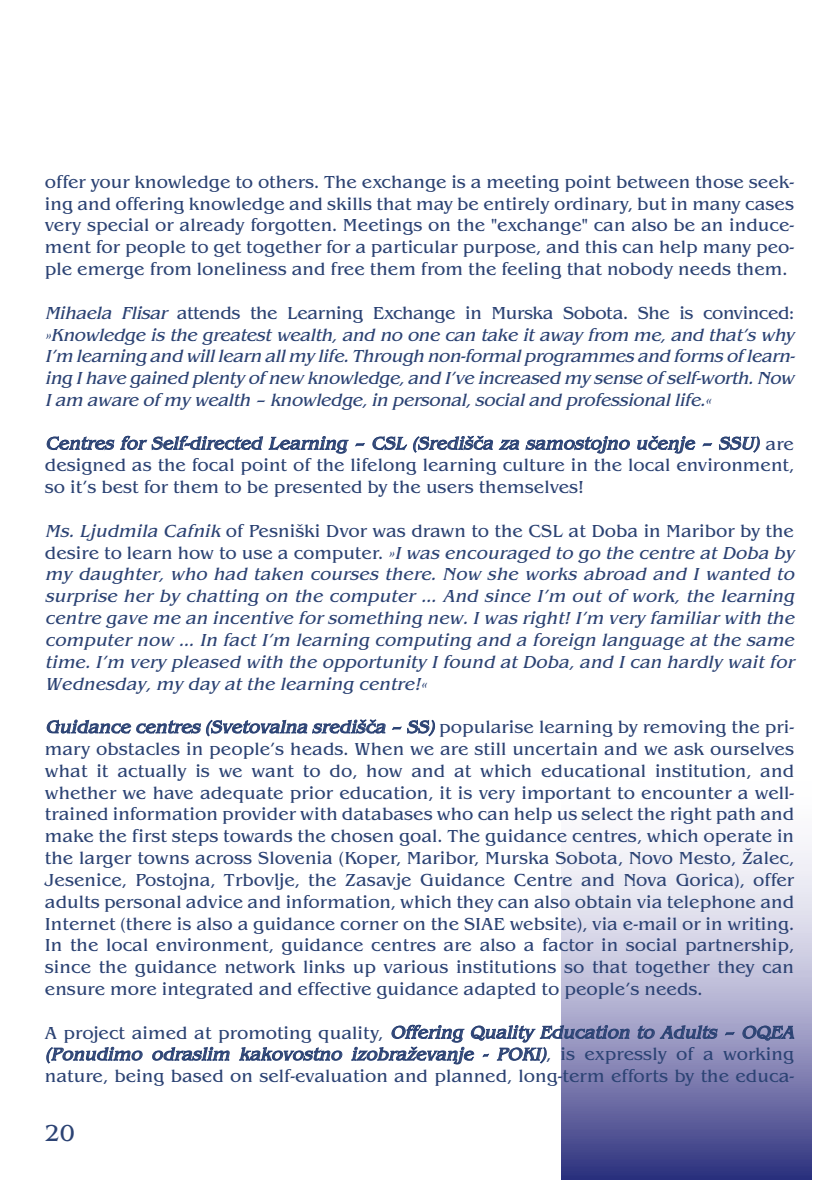
<style>
.page{position:relative;width:840px;height:1180px;background:#fff}
.page>*{position:absolute;margin:0;border:0;box-sizing:border-box;transform-origin:0 0}
.t1{font:24px "Benguiat Itc TCE";color:#2c4374}
.t2{font:18px/21.8px "Benguiat Itc TCE";color:#2c4374;text-align:justify}
.t3{font:italic 18px/21.8px "Benguiat Itc TCE";color:#2c4374}
.t4{font:italic 18px/21.8px "Benguiat Itc TCE";letter-spacing:-.025em;color:#2c4374}
.s1{font-style:normal}
.s2{font-style:italic}
</style>
<div class="page">
<svg style="left:561px;top:846px;width:249px;height:333px;background:#a3a3c7"></svg>
<p class="t2" style="left:45px;top:173px;width:750px">offer your knowledge to others. The exchange is a meeting point between those seek&shy;ing and offering knowledge and skills that may be entirely ordinary, but in many cases very special or already forgotten. Meetings on the "exchange" can also be an induce&shy;ment for people to get together for a particular purpose, and this can help many peo&shy;ple emerge from loneliness and free them from the feeling that nobody needs them.</p>
<p class="t4" style="left:45px;top:303px;width:753px">Mihaela Flisar <span class="s1">attends the Learning Exchange in Murska Sobota. She is convinced: </span>»Knowledge is the greatest wealth, and no one can take it away from me, and that ’s why I’m learning and willlearn allmy life.Through non-formalprogrammes and forms of learn&shy;ing Ihave gained plenty of new knowledge,and I’ve increased my sense of self-worth.Now Iam aware of my wealth – knowledge,in personal,socialand professionallife.«</p>
<p class="t2" style="left:45px;top:434px;width:750px"><span class="s2">Centres for Self-directed Learning – CSL (Središča za samostojno učenje – SSU)</span> a r e designed as the focal point of the lifelong learning culture in the local environment, so it’s best for them to be presented by the users themselves!</p>
<p class="t3" style="left:45px;top:521px;width:753px">Ms. Ljudmila Cafnik <span class="s1">of Pesniški Dvor was drawn to the CSL at Doba in Maribor by the desire to learn how to use a computer.</span> »I was encouraged to go the centre at Doba by my daughter, who had taken courses there. Now she works abroad and I wanted to surprise her by chatting on the computer ... And since I’m out of work, the learning centre gave me an incentive for something new. I was right! I’m very familiar with the computer now ... In fact I’m learning computing and a foreign language at the same time. I’m very pleased with the opportunity I found at Doba, and I can hardly wait for Wednesday, my day at the learning centre!«</p>
<p class="t2" style="left:45px;top:717px;width:750px"><span class="s2">Guidance centres (Svetovalna središča – SS)</span>popularise learning by removing the pri&shy;mary obstacles in people’s heads. When we are still uncertain and we ask ourselves what it actually is we want to do, how and at which educational institution, and whether we have adequate prior education, it is very important to encounter a well&shy;trained information provider with databases who can help us select the right path and make the first steps towards the chosen goal. The guidance centres, which operate in the larger towns across Slovenia (Koper, Maribor, Murska Sobota, Novo Mesto, Žalec, Jesenice, Postojna, Trbovlje, the Zasavje Guidance Centre and Nova Gorica), offer adults personal advice and information, which they can also obtain via telephone and Internet (there is also a guidance corner on the SIAE website), via e-mail or in writing.<br>In the local environment, guidance centres are also a factor in social partnership, since the guidance network links up various institutions so that together they can ensure more integrated and effective guidance adapted to people’s needs.</p>
<p class="t2" style="left:45px;top:1022px;width:750px">A project aimed at promoting quality, <span class="s2">Offering Quality Education to Adults – OQEA (Ponudimo odraslim kakovostno izobraževanje - POKI)</span>, i s e x p r e s s l y o f a w o r k i n g nature, being based on self-evaluation and planned, long-term efforts by the educa-</p>
<h1 class="t1" style="left:45px;top:1124px;width:31px">20</h1>
</div>
